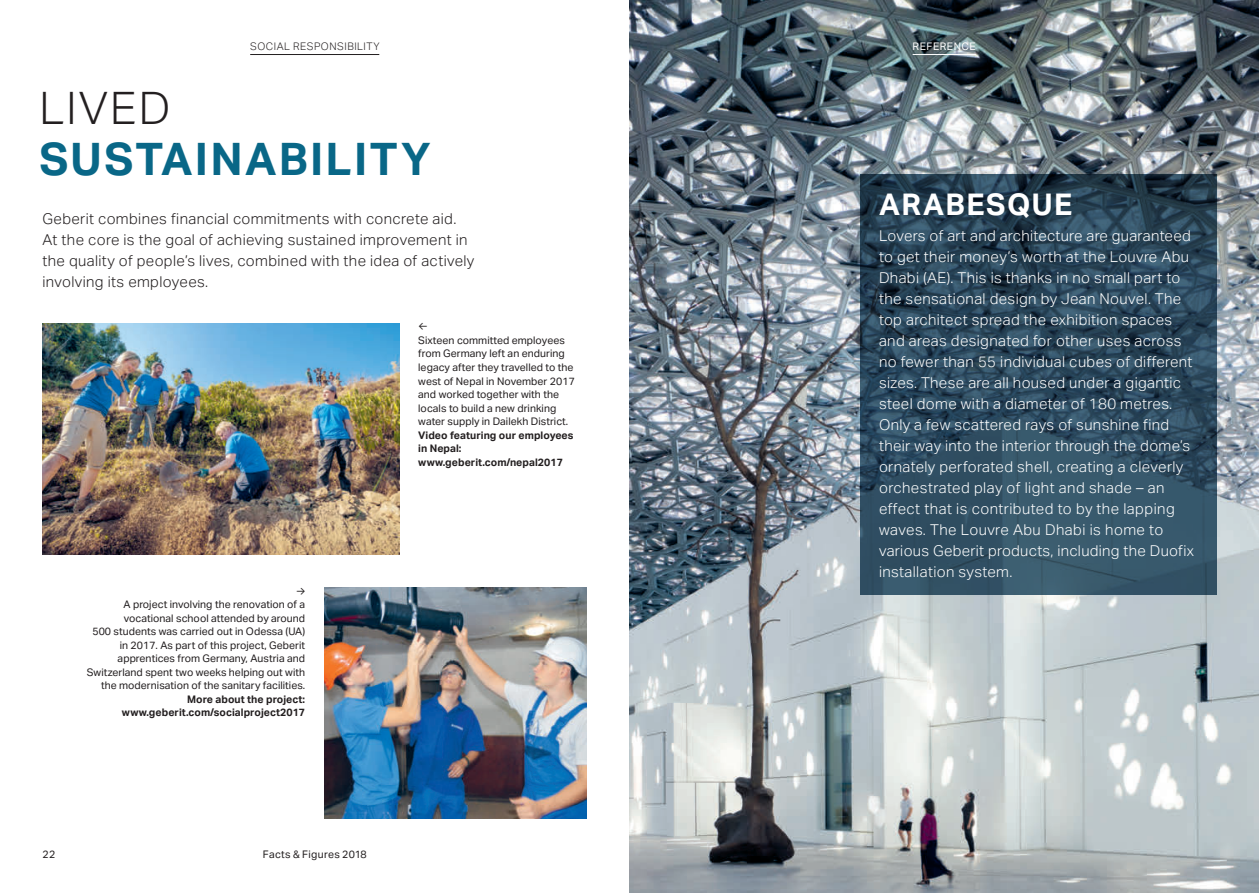
<style>
.page{position:relative;width:1259px;height:893px;background:#fff}
.page>*{position:absolute;margin:0;border:0;box-sizing:border-box;transform-origin:0 0}
.t1{font:700 45px "Aktiv Grotesk Geberit";letter-spacing:.05em;color:#096787}
.t2{font:300 45px "Aktiv Grotesk Geberit";letter-spacing:.05em;color:#231f20}
.t3{font:700 30px "Aktiv Grotesk Geberit";letter-spacing:.05em;color:#fff}
.t4{font:300 15px/21px "Aktiv Grotesk Geberit";letter-spacing:.025em;color:#fff}
.t5{font:300 15px/21px "Aktiv Grotesk Geberit";letter-spacing:.025em;color:#231f20}
.t6{font:10.5px/13.5px "Aktiv Grotesk Geberit";letter-spacing:.005em;color:#231f20}
.t7{font:700 10.5px/13.5px "Aktiv Grotesk Geberit";letter-spacing:.005em;color:#231f20}
.t8{font:300 10.5px "Aktiv Grotesk Geberit";letter-spacing:.05em;color:#231f20}
.t9{font:10.5px "Aktiv Grotesk Geberit";letter-spacing:.03em;color:#231f20}
.t10{font:10.5px "Aktiv Grotesk Geberit";letter-spacing:.05em;color:#fff}
</style>
<div class="page">
<img style="left:324px;top:587px;width:263px;height:231px">
<img style="left:43px;top:323px;width:356px;height:231px">
<img style="left:629px;top:0;width:630px;height:893px">
<hr style="left:912px;top:54px;width:64px;height:1px;background:#fff">
<svg style="left:860px;top:175px;width:356px;height:420px;background:#2d495d"></svg>
<hr style="left:250px;top:54px;width:129px;height:1px;background:#231f20">
<p class="t8" style="left:250px;top:40px;width:131px">SOCIAL RESPONSIBILITY</p>
<h1 class="t2" style="left:39px;top:82px;width:133px">LIVED</h1>
<h1 class="t1" style="left:39px;top:131px;width:393px">SUSTAINABILITY</h1>
<p class="t5" style="left:43px;top:208px;width:433px">Geberit combines financial commitments with concrete aid.<br>At the core is the goal of achieving sustained improvement in the quality of people’s lives, combined with the idea of actively involving its employees.</p>
<p class="t6" style="left:87px;top:584px;width:220px;text-align:right">→<br>A project involving the renovation of a vocational school attended by around<br>500 students was carried out in Odessa (UA) in 2017. As part of this project, Geberit apprentices from Germany, Austria and Switzerland spent two weeks helping out with the modernisation of the sanitary facilities.</p>
<p class="t7" style="left:122px;top:692px;width:185px;text-align:right">More about the project: www.geberit.com/socialproject2017</p>
<p class="t6" style="left:418px;top:320px;width:158px">←<br>Sixteen committed employees from Germany left an enduring legacy after they travelled to the west of Nepal in November 2017 and worked together with the locals to build a new drinking water supply in Dailekh District.</p>
<p class="t7" style="left:418px;top:428px;width:157px">Video featuring our employees in Nepal: www.geberit.com/nepal2017</p>
<p class="t6" style="left:43px;top:847px;width:14px">22</p>
<p class="t9" style="left:263px;top:848px;width:105px">Facts &amp; Figures 2018</p>
<p class="t10" style="left:912px;top:40px;width:65px">REFERENCE</p>
<h2 class="t3" style="left:879px;top:186px;width:195px">ARABESQUE</h2>
<p class="t4" style="left:879px;top:225px;width:316px">Lovers of art and architecture are guaranteed to get their money’s worth at the Louvre Abu Dhabi (AE). This is thanks in no small part to the sensational design by Jean Nouvel. The top architect spread the exhibition spaces and areas designated for other uses across no fewer than 55 individual cubes of different sizes. These are all housed under a gigantic steel dome with a diameter of 180 metres.<br>Only a few scattered rays of sunshine find their way into the interior through the dome’s ornately perforated shell, creating a cleverly orchestrated play of light and shade – an effect that is contributed to by the lapping waves. The Louvre Abu Dhabi is home to various Geberit products, including the Duofix installation system.</p>
</div>
